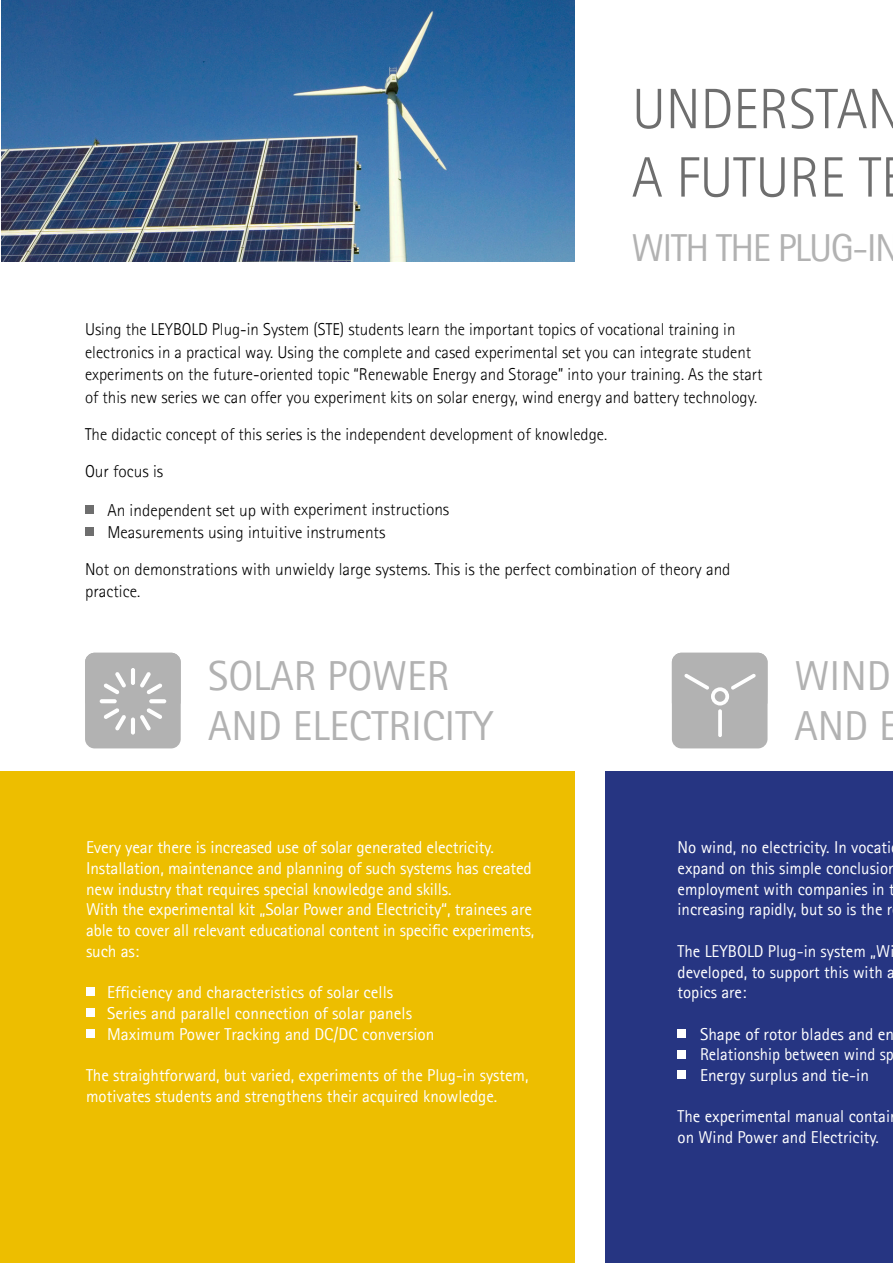
<style>
.page{position:relative;width:893px;height:1263px;background:#fff}
.page>*{position:absolute;margin:0;border:0;box-sizing:border-box;transform-origin:0 0}
.t1{font:300 57px "Agfa Rotis Sans Serif";color:#6e6e6e}
.t2{font:42px/50.4px "Agfa Rotis Sans Serif";color:#b2b2b2}
.t3{font:39px "Agfa Rotis Sans Serif";letter-spacing:-.04em;color:#b2b2b2}
.t4{font:17.25px/20.7px "Agfa Rotis Sans Serif";color:#fff}
.Text_11_pt{font:300 17.25px/22.5px "Agfa Rotis Sans Serif";color:#000}
.t5{font:17.25px "Agfa Rotis Sans Serif";color:#fff;scale:.96 1}
</style>
<div class="page">
<div style="left:606px;top:771px;width:287px;height:492px;background:#263582"></div>
<div style="left:0;top:771px;width:574px;height:492px;background:#edbe00"></div>
<div style="left:85px;top:653px;width:96px;height:95px;background:#b2b2b2;border-radius:10px"></div>
<hr style="left:131px;top:717px;width:4px;height:17px;background:#fff;border-radius:2px">
<svg style="left:85px;top:653px;width:96px;height:77px"></svg>
<svg style="left:149px;top:699px;width:17px;height:4px"></svg>
<div style="left:85px;top:505px;width:9px;height:8px;background:#6e6e6e"></div>
<div style="left:85px;top:527px;width:9px;height:9px;background:#6e6e6e"></div>
<div style="left:86px;top:988px;width:9px;height:8px;background:#fff"></div>
<div style="left:86px;top:1008px;width:9px;height:9px;background:#fff"></div>
<div style="left:86px;top:1029px;width:9px;height:8px;background:#fff"></div>
<img style="left:1px;top:0;width:573px;height:261px">
<div style="left:677px;top:1029px;width:9px;height:8px;background:#fff"></div>
<div style="left:677px;top:1050px;width:9px;height:8px;background:#fff"></div>
<div style="left:677px;top:1070px;width:9px;height:9px;background:#fff"></div>
<div style="left:672px;top:653px;width:95px;height:95px;background:#b2b2b2;border-radius:10px"></div>
<hr style="left:718px;top:709px;width:4px;height:28px;background:#fff;border-radius:2px">
<svg style="left:672px;top:653px;width:95px;height:52px"></svg>
<p class="t1" style="left:632px;top:76px;width:272px">UNDERSTAN</p>
<p class="t1" style="left:632px;top:145px;width:251px">A FUTURE T</p>
<p class="t3" style="left:632px;top:225px;width:270px">WITH THE PLUG-IN</p>
<p class="Text_11_pt" style="left:85px;top:318px;width:679px">Using the LEYBOLD Plug-in System (STE) students learn the important topics of vocational training in electronics in a practical way. Using the complete and cased experimental set you can integrate student experiments on the future-oriented topic “Renewable Energy and Storage” into your training. As the start of this new series we can offer you experiment kits on solar energy, wind energy and battery technology.</p>
<p class="Text_11_pt" style="left:85px;top:423px;width:524px">The didactic concept of this series is the independent development of knowledge.</p>
<p class="Text_11_pt" style="left:85px;top:460px;width:80px">Our focus is</p>
<p class="Text_11_pt" style="left:108px;top:497px;width:343px;line-height:23.2px">An independent set up with experiment instructions<br>Measurements using intuitive instruments</p>
<p class="Text_11_pt" style="left:85px;top:558px;width:647px">Not on demonstrations with unwieldy large systems. This is the perfect combination of theory and practice.</p>
<p class="t2" style="left:208px;top:650px;width:287px">SOLAR POWER<br>AND ELECTRICITY</p>
<p class="t2" style="left:794px;top:650px;width:106px">WIND<br>AND E</p>
<p class="t4" style="left:86px;top:837px;width:447px">Every year there is increased use of solar generated electricity.<br>Installation, maintenance and planning of such systems has created new industry that requires special knowledge and skills.</p>
<p class="t4" style="left:86px;top:899px;width:450px">With the experimental kit „Solar Power and Electricity“, trainees are able to cover all relevant educational content in specific experiments, such as:</p>
<p class="t4" style="left:107px;top:982px;width:288px">Efficiency and characteristics of solar cells</p>
<p class="t4" style="left:107px;top:1002px;width:306px">Series and parallel connection of solar panels</p>
<p class="t4" style="left:107px;top:1023px;width:329px">Maximum Power Tracking and DC/DC conversion</p>
<p class="t4" style="left:86px;top:1065px;width:444px">The straightforward, but varied, experiments of the Plug-in system, motivates students and strengthens their acquired knowledge.</p>
<p class="t4" style="left:677px;top:837px;width:221px">No wind, no electricity. In vocati expand on this simple conclusion employment with companies in t increasing rapidly, but so is the r</p>
<p class="t4" style="left:677px;top:940px;width:219px;text-align:justify">The LEYBOLD Plug-in system „Wi developed, to support this with a topics are:</p>
<p class="t4" style="left:700px;top:1023px;width:196px">Shape of rotor blades and en</p>
<p class="t5" style="left:700px;top:1044px;width:203px">Relationship between wind sp</p>
<p class="t4" style="left:700px;top:1065px;width:170px">Energy surplus and tie-in</p>
<p class="t4" style="left:677px;top:1106px;width:214px">The experimental manual contai on Wind Power and Electricity.</p>
</div>
